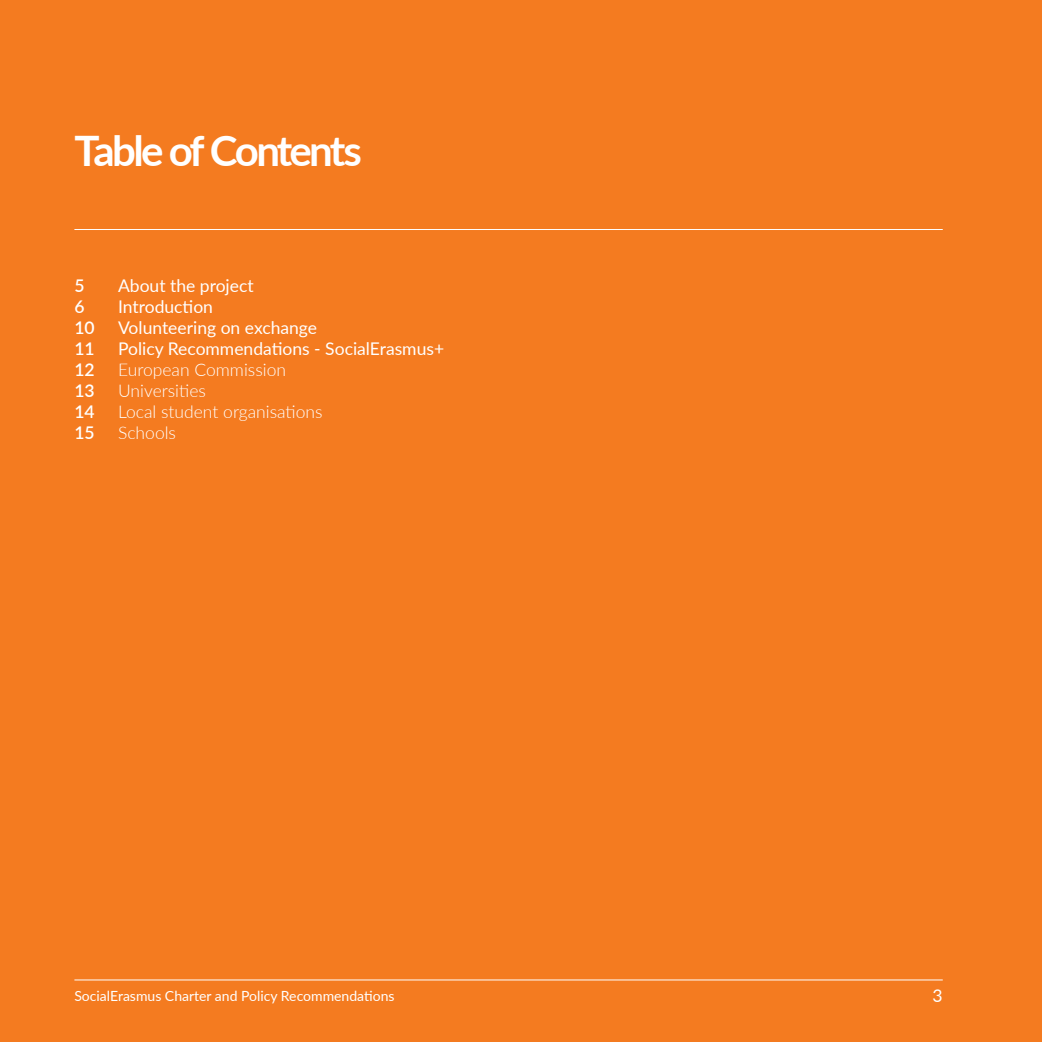
<style>
.page{position:relative;width:1042px;height:1042px;background:#f47b20}
.page>*{position:absolute;margin:0;border:0;box-sizing:border-box;transform-origin:0 0}
.t1{font:700 42px "Lato";letter-spacing:-.065em;color:#fff}
.t2{font:17.5px/21px "Lato";color:#fff}
.t3{font:300 17.5px/21px "Lato";color:#fff}
.t4{font:600 17.5px/21px "Lato";color:#fff}
.t5{font:14px "Lato";color:#fff}
</style>
<div class="page">
<hr style="left:74px;top:979px;width:869px;height:1px;background:#fff">
<hr style="left:74px;top:229px;width:869px;height:1px;background:#fff">
<h1 class="t1" style="left:74px;top:120px;width:289px">Table of Contents</h1>
<p class="t4" style="left:74px;top:274px;width:22px">5<br>6<br>10<br>11<br>12<br>13<br>14<br>15</p>
<p class="t2" style="left:118px;top:274px;width:328px">About the project<br>Introduction<br>Volunteering on exchange<br>Policy Recommendations - SocialErasmus+</p>
<p class="t3" style="left:118px;top:359px;width:206px">European Commission<br>Universities<br>Local student organisations<br>Schools</p>
<p class="t5" style="left:74px;top:986px;width:322px">SocialErasmus Charter and Policy Recommendations</p>
<p class="t2" style="left:932px;top:984px;width:12px">3</p>
</div>
